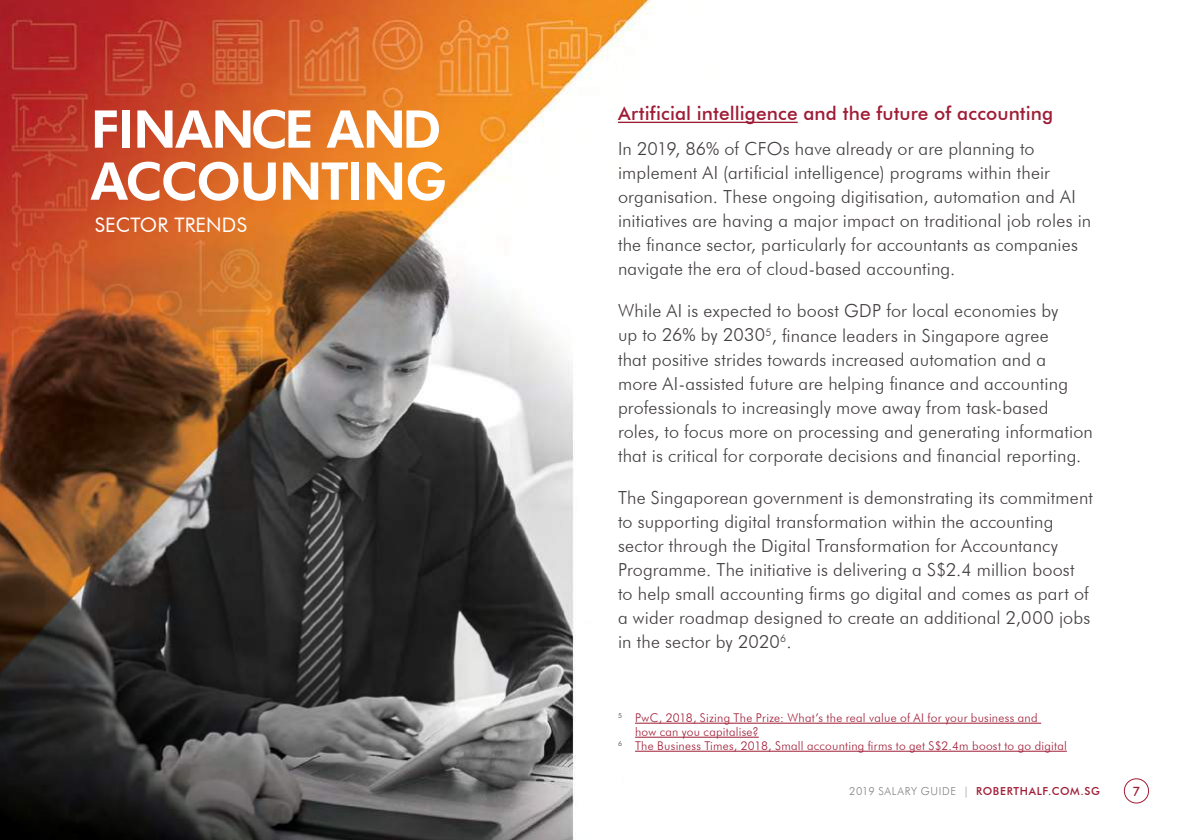
<style>
.page{position:relative;width:1191px;height:840px;background:#fff}
.page>*{position:absolute;margin:0;border:0;box-sizing:border-box;transform-origin:0 0}
.t1{font:800 52px/52px "Futura BT";letter-spacing:-.025em;color:#fff}
.t2{font:20px "Futura BT";letter-spacing:.01em;color:#fff}
.t3{font:500 19px "Futura BT";letter-spacing:.005em;color:#9f1c35}
.t4{font:300 18px/24px "Futura BT";letter-spacing:.01em;color:#423e3f}
.t5{font:500 13px "Futura BT";color:#9f1c35}
.t6{font:300 12px "Futura BT";letter-spacing:.02em;color:#9f1c35}
.t7{font:500 11px "Futura BT";letter-spacing:.06em;color:#9f1c35}
.s1{font-weight:300;color:#808285}
</style>
<div class="page">
<img style="left:0;top:0;width:1150px;height:839px">
<hr style="left:618px;top:122px;width:179px;height:1px;background:#9f1c35">
<hr style="left:635px;top:722px;width:406px;height:1px;background:#9f1c35">
<hr style="left:635px;top:736px;width:124px;height:1px;background:#9f1c35">
<hr style="left:635px;top:750px;width:431px;height:1px;background:#9f1c35">
<div style="left:1124px;top:778px;width:24px;height:24px;border:1px solid #9f1c35;border-radius:50%"></div>
<h1 class="t1" style="left:91px;top:103px;width:357px">FINANCE AND<br>ACCOUNTING</h1>
<p class="t2" style="left:95px;top:212px;width:154px">SECTOR TRENDS</p>
<p class="t3" style="left:618px;top:102px;width:437px">Artificial intelligence and the future of accounting</p>
<p class="t4" style="left:618px;top:137px;width:475px">In 2019, 86% of CFOs have already or are planning to implement AI (artificial intelligence) programs within their organisation. These ongoing digitisation, automation and AI initiatives are having a major impact on traditional job roles in the finance sector, particularly for accountants as companies navigate the era of cloud-based accounting.</p>
<p class="t4" style="left:618px;top:299px;width:476px">While AI is expected to boost GDP for local economies by<br>up to 26% by 2030<sup>5</sup>, finance leaders in Singapore agree<br>that positive strides towards increased automation and a<br>more AI-assisted future are helping finance and accounting professionals to increasingly move away from task-based roles, to focus more on processing and generating information that is critical for corporate decisions and financial reporting.</p>
<p class="t4" style="left:618px;top:485px;width:476px">The Singaporean government is demonstrating its commitment to supporting digital transformation within the accounting sector through the Digital Transformation for Accountancy Programme. The initiative is delivering a S$2.4 million boost to help small accounting firms go digital and comes as part of a wider roadmap designed to create an additional 2,000 jobs in the sector by 2020<sup>6</sup>.</p>
<p class="t6" style="left:618px;top:710px;width:421px"><sup>5</sup> PwC, 2018, Sizing The Prize: What’s the real value of AI for your business and</p>
<p class="t6" style="left:635px;top:724px;width:125px">how can you capitalise?</p>
<p class="t6" style="left:618px;top:738px;width:450px"><sup>6</sup> The Business Times, 2018, Small accounting firms to get S$2.4m boost to go digital</p>
<p class="t7" style="left:849px;top:784px;width:252px"><span class="s1">2019 SALARY GUIDE |</span> ROBERTHALF.COM.SG</p>
<p class="t5" style="left:1132px;top:782px;width:9px">7</p>
</div>
